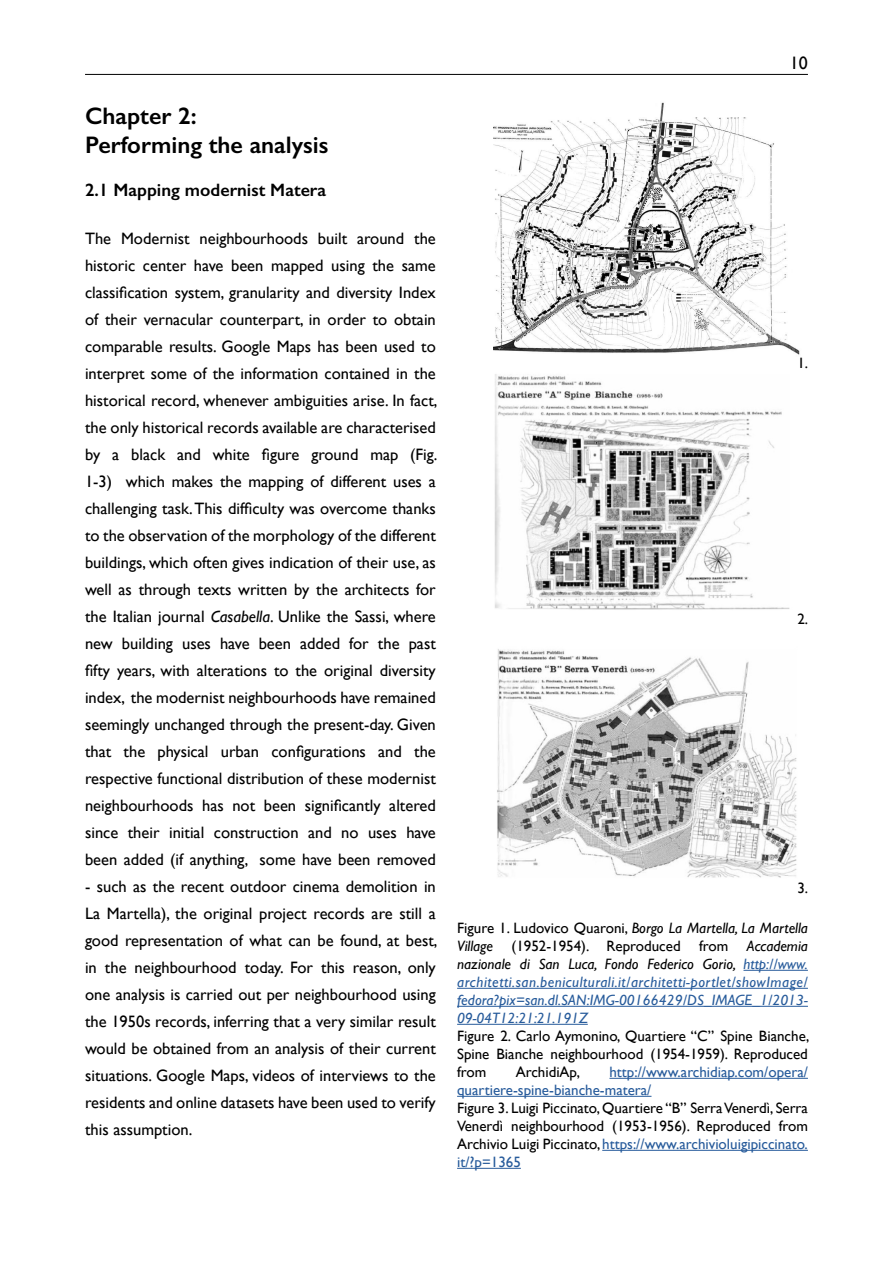
<style>
.page{position:relative;width:893px;height:1263px;background:#fff}
.page>*{position:absolute;margin:0;border:0;box-sizing:border-box;transform-origin:0 0}
.t1{font:600 24px/28.8px "Gill Sans";color:#000}
.t2{font:600 18px "Gill Sans";color:#000}
.t3{font:18px "Gill Sans";color:#000}
.t4{font:16.5px/27px "Gill Sans";color:#000;text-align:justify}
.t5{font:15px/18px "Gill Sans";color:#000;text-align:justify}
.t6{font:italic 15px/18px "Gill Sans";letter-spacing:.01em;color:#275b9b;text-align:justify}
.t7{font:15px/18px "Gill Sans";color:#275b9b}
.s1{font-style:italic}
.s2{font-style:normal;color:#000}
.s3{color:#000}
.s4{color:#275b9b}
</style>
<div class="page">
<hr style="left:85px;top:74px;width:723px;height:1px;background:#000">
<img style="left:493px;top:102px;width:307px;height:253px">
<img style="left:494px;top:374px;width:296px;height:236px">
<img style="left:497px;top:649px;width:300px;height:229px">
<hr style="left:743px;top:970px;width:65px;height:1px;background:#275b9b">
<hr style="left:457px;top:988px;width:351px;height:1px;background:#275b9b">
<hr style="left:457px;top:1006px;width:351px;height:1px;background:#275b9b">
<hr style="left:457px;top:1024px;width:131px;height:1px;background:#275b9b">
<hr style="left:609px;top:1078px;width:199px;height:1px;background:#275b9b">
<hr style="left:457px;top:1096px;width:194px;height:1px;background:#275b9b">
<hr style="left:602px;top:1150px;width:206px;height:1px;background:#275b9b">
<hr style="left:457px;top:1168px;width:64px;height:1px;background:#275b9b">
<h1 class="t1" style="left:85px;top:101px;width:245px">Chapter 2:<br>Performing the analysis</h1>
<p class="t2" style="left:85px;top:179px;width:243px">2.1 Mapping modernist Matera</p>
<p class="t4" style="left:85px;top:225px;width:354px">The Modernist neighbourhoods built around the historic center have been mapped using the same classification system, granularity and diversity Index of their vernacular counterpart, in order to obtain comparable results. Google Maps has been used to interpret some of the information contained in the historical record, whenever ambiguities arise. In fact, the only historical records available are characterised by a black and white figure ground map (Fig.<br>1-3) which makes the mapping of different uses a challenging task. This difficulty was overcome thanks to the observation of the morphology of the different buildings, which often gives indication of their use, as well as through texts written by the architects for the Italian journal <span class="s1">Casabella</span>. Unlike the Sassi, where new building uses have been added for the past fifty years, with alterations to the original diversity index, the modernist neighbourhoods have remained seemingly unchanged through the present-day. Given that the physical urban configurations and the respective functional distribution of these modernist neighbourhoods has not been significantly altered since their initial construction and no uses have been added (if anything, some have been removed</p>
<p class="t4" style="left:85px;top:873px;width:354px">- such as the recent outdoor cinema demolition in La Martella), the original project records are still a good representation of what can be found, at best, in the neighbourhood today. For this reason, only one analysis is carried out per neighbourhood using the 1950s records, inferring that a very similar result would be obtained from an analysis of their current situations. Google Maps, videos of interviews to the residents and online datasets have been used to verify this assumption.</p>
<p class="t3" style="left:790px;top:52px;width:19px">10</p>
<p class="t5" style="left:797px;top:354px;width:12px">1.</p>
<p class="t5" style="left:797px;top:610px;width:12px">2.</p>
<p class="t5" style="left:797px;top:879px;width:12px">3.</p>
<p class="t6" style="left:457px;top:919px;width:352px"><span class="s2">Figure 1. Ludovico Quaroni,</span> <span class="s3">Borgo La Martella, La Martella Village</span> <span class="s2">(1952-1954). Reproduced from</span> <span class="s3">Accademia nazionale di San Luca, Fondo Federico Gorio,</span> http://www. architetti.san.beniculturali.it/architetti-portlet/showImage/ fedora?pix=san.dl.SAN:IMG-00166429/DS_IMAGE_1/2013- 09-04T12:21:21.191Z</p>
<p class="t5" style="left:457px;top:1027px;width:354px">Figure 2. Carlo Aymonino, Quartiere “C” Spine Bianche, Spine Bianche neighbourhood (1954-1959). Reproduced from</p>
<p class="t7" style="left:457px;top:1063px;width:352px;text-indent:152px">http://www.archidiap.com/opera/ quartiere-spine-bianche-matera/</p>
<p class="t5" style="left:457px;top:1099px;width:352px">Figure 3. Luigi Piccinato, Quartiere “B” Serra Venerdì, Serra Venerdì neighbourhood (1953-1956). Reproduced from Archivio Luigi Piccinato, <span class="s4">https://www.archivioluigipiccinato. it/?p=1365</span></p>
<p class="t5" style="left:516px;top:1063px;width:66px">ArchidiAp,</p>
</div>
